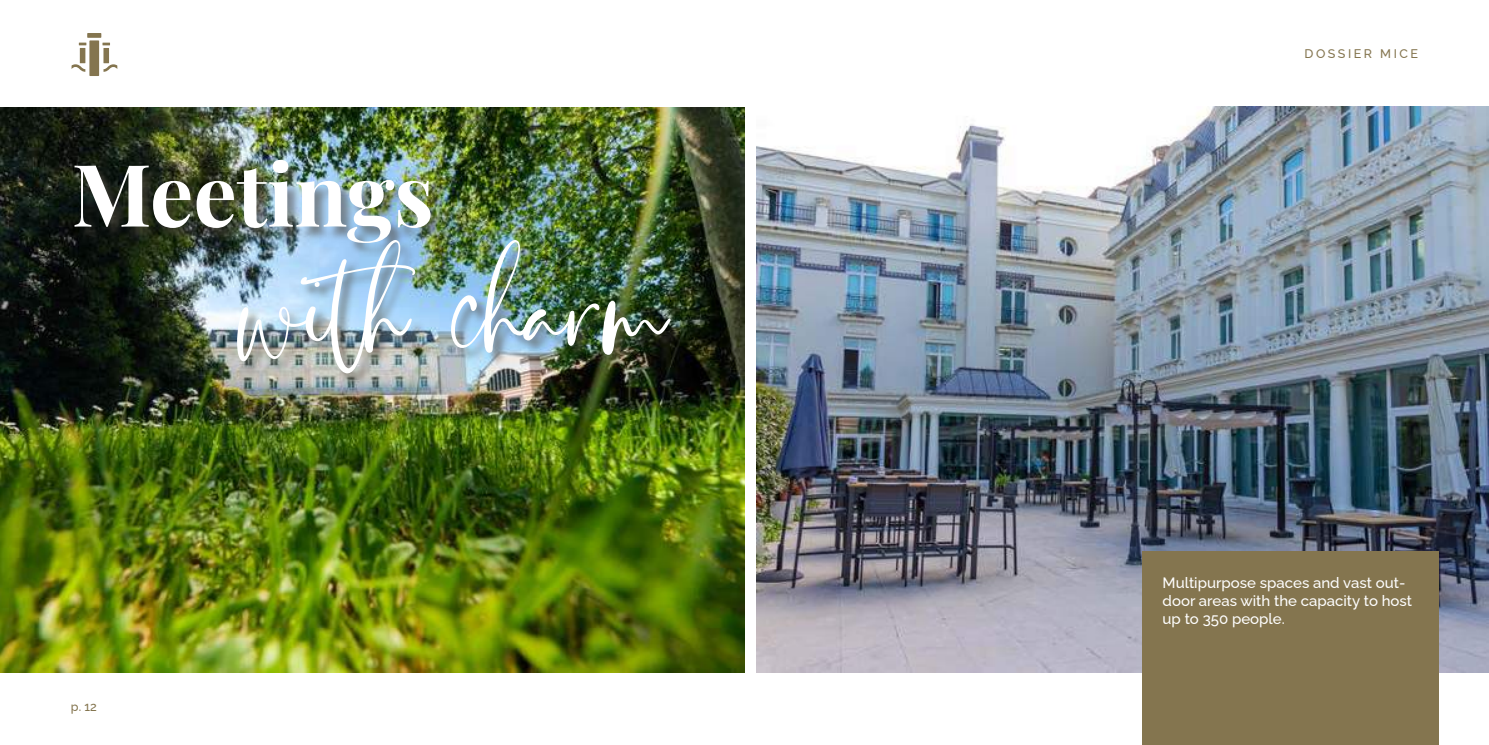
<style>
.page{position:relative;width:1489px;height:745px;background:#fff}
.page>*{position:absolute;margin:0;border:0;box-sizing:border-box;transform-origin:0 0}
.t1{font:96.25px "Rustling Sound";color:#fff}
.t2{font:700 86.25px "Playfair Display";color:#fff}
.t3{font:500 15px/18px "Raleway";color:#fff}
.t4{font:500 12.5px "Raleway";letter-spacing:.2em;color:#84754f}
</style>
<div class="page">
<div style="left:89px;top:40px;width:10px;height:36px;background:#84754f"></div>
<div style="left:87px;top:33px;width:14px;height:5px;background:#84754f"></div>
<svg style="left:102px;top:43px;width:8px;height:2px"></svg>
<div style="left:103px;top:48px;width:6px;height:15px;background:#84754f"></div>
<svg style="left:103px;top:64px;width:14px;height:8px"></svg>
<svg style="left:79px;top:43px;width:7px;height:2px"></svg>
<div style="left:80px;top:48px;width:5px;height:15px;background:#84754f"></div>
<svg style="left:71px;top:64px;width:14px;height:8px"></svg>
<img style="left:756px;top:106px;width:732px;height:566px">
<img style="left:0;top:107px;width:744px;height:565px">
<div style="left:76px;top:160px;width:368px;height:97px;background:#50483e;opacity:.55"></div>
<div style="left:237px;top:240px;width:446px;height:148px;background:#50483e;opacity:.55"></div>
<div style="left:1141px;top:550px;width:296px;height:194px;background:#84754f"></div>
<h2 class="t2" style="left:71px;top:127px;width:363px">Meetings</h2>
<h1 class="t1" style="left:237px;top:253px;width:430px">with charm</h1>
<p class="t4" style="left:71px;top:696px;width:27px">p. 12</p>
<p class="t4" style="left:1304px;top:43px;width:115px">DOSSIER MICE</p>
<p class="t3" style="left:1162px;top:571px;width:251px">Multipurpose spaces and vast out&shy;door areas with the capacity to host up to 350 people.</p>
</div>
